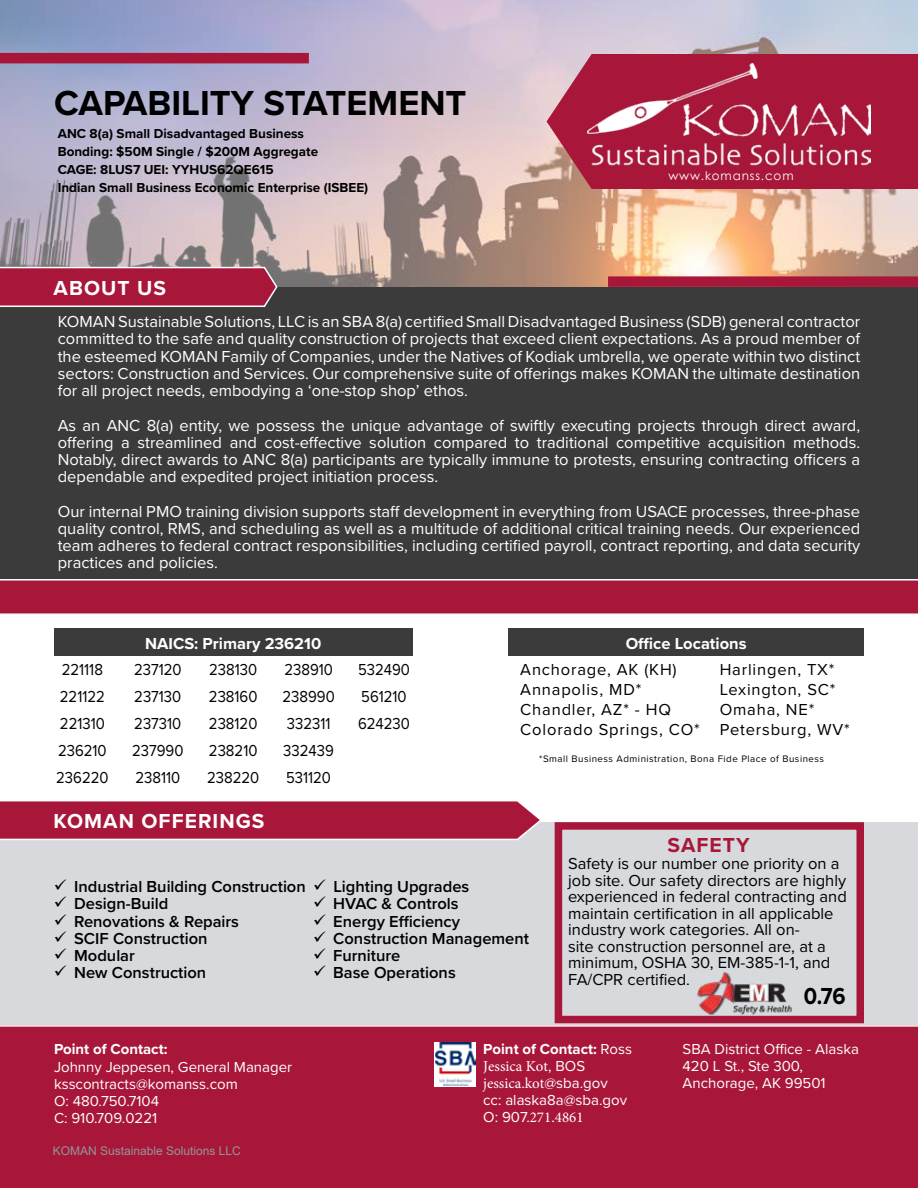
<style>
.page{position:relative;width:918px;height:1188px;background:#fff}
.page>*{position:absolute;margin:0;border:0;box-sizing:border-box;transform-origin:0 0}
.t1{font:700 36px "Proxima Nova";color:#000}
.t2{font:700 24px "Proxima Nova";color:#000;scale:.9 1}
.t3{font:700 21px "Proxima Nova";letter-spacing:.05em;color:#fff}
.t4{font:700 21px "Proxima Nova";letter-spacing:.05em;color:#a81739}
.t5{font:16.5px/17.2px "Proxima Nova";color:#fff;text-align:justify}
.t6{font:16.5px/16.5px "Proxima Nova";color:#000}
.t7{font:600 16.5px/17.2px "Proxima Nova";color:#000}
.t8{font:16.5px/27px "Proxima Nova";color:#000;scale:.9 1}
.t9{font:16.5px/19.8px "Proxima Nova";letter-spacing:.05em;color:#000}
.t10{font:700 16.5px "Proxima Nova";color:#fff}
.t11{font:15px/17.1px "Proxima Nova";color:#fff}
.t12{font:15px/17.1px "Minion Pro";color:#fff}
.t13{font:700 15px "Proxima Nova";color:#fff}
.t14{font:700 13.5px/18px "Proxima Nova";color:#000}
.t15{font:12px "Arial";color:#939598}
.t16{font:12px "Century Gothic";letter-spacing:.07em;color:#fff}
.t17{font:9.75px "Proxima Nova";letter-spacing:.05em;color:#000}
.s1{font-weight:400}
.s2{font-family:"Proxima Nova"}
</style>
<div class="page">
<div style="left:0;top:287px;width:918px;height:295px;background:#3b3b3b"></div>
<svg style="left:0;top:579px;width:918px;height:35px;background:#ac2444"></svg>
<div style="left:0;top:1025px;width:918px;height:163px;background:#a81739"></div>
<div style="left:54px;top:628px;width:358px;height:28px;background:#3b3b3b"></div>
<div style="left:508px;top:628px;width:356px;height:28px;background:#3b3b3b"></div>
<svg style="left:0;top:0;width:918px;height:287px;background:#c2b4bd"></svg>
<div style="left:0;top:53px;width:309px;height:10px;background:#a81739"></div>
<div style="left:608px;top:276px;width:310px;height:11px;background:#a81739"></div>
<svg style="left:435px;top:1042px;width:41px;height:45px"></svg>
<img style="left:435px;top:1043px;width:40px;height:43px">
<svg style="left:0;top:265px;width:278px;height:42px;background:#ab2e4b"></svg>
<div style="left:0;top:822px;width:918px;height:203px;background:#d7d9dd"></div>
<svg style="left:0;top:801px;width:540px;height:39px;background:#ad2545"></svg>
<div style="left:555px;top:822px;width:309px;height:201px;border:8px solid #a81739"></div>
<img style="left:694px;top:972px;width:102px;height:43px">
<svg style="left:544px;top:52px;width:374px;height:141px;background:#b33f57"></svg>
<img style="left:588px;top:64px;width:282px;height:104px">
<h1 class="t1" style="left:54px;top:76px;width:414px">CAPABILITY STATEMENT</h1>
<p class="t14" style="left:58px;top:125px;width:312px">ANC 8(a) Small Disadvantaged Business<br>Bonding: $50M Single / $200M Aggregate<br>CAGE: 8LUS7 UEI: YYHUS62QE615<br>Indian Small Business Economic Enterprise (ISBEE)</p>
<p class="t3" style="left:54px;top:273px;width:114px">ABOUT US</p>
<p class="t16" style="left:668px;top:167px;width:127px">www.komanss.com</p>
<p class="t5" style="left:58px;top:312px;width:804px">KOMAN Sustainable Solutions, LLC is an SBA 8(a) certified Small Disadvantaged Business (SDB) general contractor committed to the safe and quality construction of projects that exceed client expectations. As a proud member of the esteemed KOMAN Family of Companies, under the Natives of Kodiak umbrella, we operate within two distinct sectors: Construction and Services. Our comprehensive suite of offerings makes KOMAN the ultimate destination for all project needs, embodying a ‘one-stop shop’ ethos.</p>
<p class="t5" style="left:58px;top:416px;width:804px">As an ANC 8(a) entity, we possess the unique advantage of swiftly executing projects through direct award, offering a streamlined and cost-effective solution compared to traditional competitive acquisition methods.<br>Notably, direct awards to ANC 8(a) participants are typically immune to protests, ensuring contracting officers a dependable and expedited project initiation process.</p>
<p class="t5" style="left:58px;top:502px;width:804px">Our internal PMO training division supports staff development in everything from USACE processes, three-phase quality control, RMS, and scheduling as well as a multitude of additional critical training needs. Our experienced team adheres to federal contract responsibilities, including certified payroll, contract reporting, and data security practices and policies.</p>
<p class="t10" style="left:145px;top:631px;width:178px">NAICS: Primary 236210</p>
<p class="t10" style="left:626px;top:631px;width:122px">Office Locations</p>
<p class="t8" style="left:56px;top:656px;width:60px;text-align:center">221118<br>221122<br>221310<br>236210<br>236220</p>
<p class="t8" style="left:132px;top:656px;width:58px">237120<br>237130<br>237310<br>237990<br>238110</p>
<p class="t8" style="left:207px;top:656px;width:59px">238130<br>238160<br>238120<br>238210<br>238220</p>
<p class="t8" style="left:283px;top:655px;width:60px">238910<br>238990<br>332311<br>332439<br>531120</p>
<p class="t8" style="left:358px;top:655px;width:59px">532490<br>561210<br>624230</p>
<p class="t3" style="left:54px;top:806px;width:212px">KOMAN OFFERINGS</p>
<p class="t9" style="left:520px;top:659px;width:181px">Anchorage, AK (KH)<br>Annapolis, MD*<br>Chandler, AZ* - HQ<br>Colorado Springs, CO*</p>
<p class="t9" style="left:720px;top:659px;width:132px">Harlingen, TX*<br>Lexington, SC*<br>Omaha, NE*<br>Petersburg, WV*</p>
<p class="t17" style="left:539px;top:751px;width:286px">*Small Business Administration, Bona Fide Place of Business</p>
<p class="t4" style="left:668px;top:830px;width:84px">SAFETY</p>
<p class="t7" style="left:74px;top:878px;width:233px">Industrial Building Construction<br>Design-Build<br>Renovations &amp; Repairs<br>SCIF Construction<br>Modular<br>New Construction</p>
<p class="t7" style="left:333px;top:878px;width:197px">Lighting Upgrades<br>HVAC &amp; Controls<br>Energy Efficiency<br>Construction Management<br>Furniture<br>Base Operations</p>
<p class="t6" style="left:568px;top:855px;width:280px">Safety is our number one priority on a job site. Our safety directors are highly experienced in federal contracting and maintain certification in all applicable industry work categories. All on-<br>site construction personnel are, at a minimum, OSHA 30, EM-385-1-1, and FA/CPR certified.</p>
<h2 class="t2" style="left:804px;top:978px;width:48px">0.76</h2>
<p class="t13" style="left:54px;top:1037px;width:115px">Point of Contact:</p>
<p class="t11" style="left:54px;top:1057px;width:240px">Johnny Jeppesen, General Manager ksscontracts@komanss.com<br>O: 480.750.7104<br>C: 910.709.0221</p>
<p class="t15" style="left:53px;top:1143px;width:190px">KOMAN Sustainable Solutions LLC</p>
<p class="t13" style="left:483px;top:1038px;width:150px">Point of Contact: <span class="s1">Ross</span></p>
<p class="t12" style="left:483px;top:1058px;width:126px">Jessica Kot<span class="s2">, BOS </span>jessica.kot<span class="s2">@sba.gov</span></p>
<p class="t11" style="left:483px;top:1091px;width:145px">cc: alaska8a@sba.gov</p>
<p class="t12" style="left:483px;top:1109px;width:102px"><span class="s2">O: 907.</span>271.4861</p>
<p class="t11" style="left:683px;top:1039px;width:178px">SBA District Office - Alaska<br>420 L St., Ste 300,<br>Anchorage, AK 99501</p>
</div>
